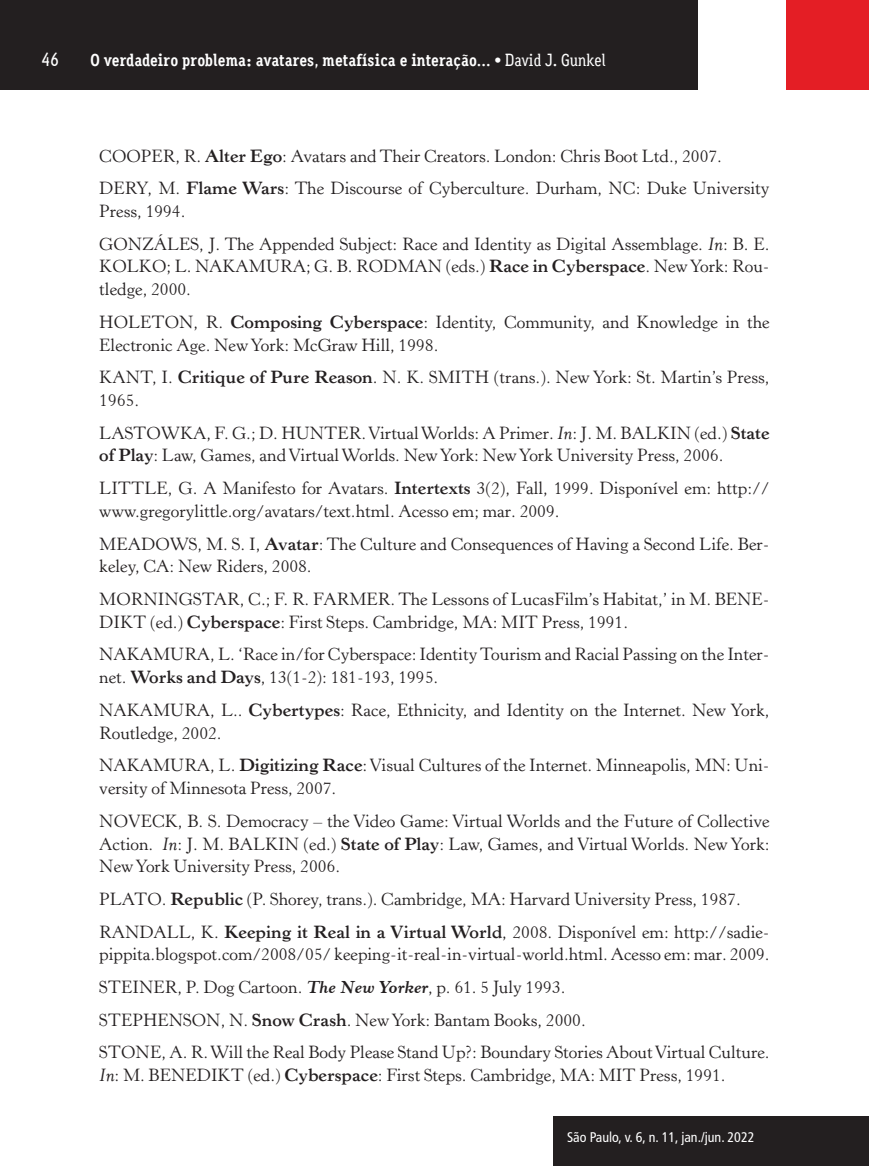
<style>
.page{position:relative;width:869px;height:1166px;background:#fff}
.page>*{position:absolute;margin:0;border:0;box-sizing:border-box;transform-origin:0 0}
.t1{font:500 19.25px "Aaux Office";color:#fff}
.t2{font:17.5px/22.8px "Horley Old Style";color:#231f20}
.t3{font:700 17.5px "Aaux Office";color:#fff}
.t4{font:condensed 14px "Frutiger LT Std";color:#fff}
.s1{font-weight:500}
.s2{font-weight:700}
.s3{font-style:italic}
.s4{font-weight:700;font-style:italic}
</style>
<div class="page">
<div style="left:785px;top:0;width:83px;height:90px;background:#e41e25"></div>
<div style="left:0;top:0;width:697px;height:89px;background:#231f20"></div>
<div style="left:553px;top:1116px;width:314px;height:50px;background:#231f20"></div>
<p class="t1" style="left:42px;top:48px;width:19px">46</p>
<p class="t3" style="left:91px;top:49px;width:516px">O verdadeiro problema: avatares, metafísica e interação... <span class="s1">• David J. Gunkel</span></p>
<p class="t2" style="left:99px;top:140px;width:671px;line-height:32.7px">COOPER, R. <span class="s2">Alter Ego</span>: Avatars and Their Creators. London: Chris Boot Ltd., 2007.<br>DERY, M. <span class="s2">Flame Wars</span>: The Discourse of Cyberculture. Durham, NC: Duke University</p>
<p class="t2" style="left:99px;top:195px;width:671px;line-height:32.7px">Press, 1994.<br>GONZÁLES, J. The Appended Subject: Race and Identity as Digital Assemblage. <span class="s3">In</span>: B. E.</p>
<p class="t2" style="left:99px;top:256px;width:671px">KOLKO; L. NAKAMURA; G. B. RODMAN (eds.) <span class="s2">Race in Cyberspace</span>. New York: Rou&shy;tledge, 2000.</p>
<p class="t2" style="left:99px;top:311px;width:671px">HOLETON, R. <span class="s2">Composing Cyberspace</span>: Identity, Community, and Knowledge in the<br>Electronic Age. New York: McGraw Hill, 1998.</p>
<p class="t2" style="left:99px;top:366px;width:671px">KANT, I. <span class="s2">Critique of Pure Reason</span>. N. K. SMITH (trans.). New York: St. Martin’s Press,<br>1965.</p>
<p class="t2" style="left:99px;top:422px;width:671px">LASTOWKA, F. G.; D. HUNTER. Virtual Worlds: A Primer. <span class="s3">In</span>: J. M. BALKIN (ed.) <span class="s2">State of Play</span>: Law, Games, and Virtual Worlds. New York: New York University Press, 2006.</p>
<p class="t2" style="left:99px;top:477px;width:671px">LITTLE, G. A Manifesto for Avatars. <span class="s2">Intertexts</span> 3(2), Fall, 1999. Disponível em: http:// www.gregorylittle.org/avatars/text.html. Acesso em; mar. 2009.</p>
<p class="t2" style="left:99px;top:533px;width:671px">MEADOWS, M. S. I, <span class="s2">Avatar</span>: The Culture and Consequences of Having a Second Life. Ber&shy;keley, CA: New Riders, 2008.</p>
<p class="t2" style="left:99px;top:588px;width:671px">MORNINGSTAR, C.; F. R. FARMER. The Lessons of LucasFilm’s Habitat,’ in M. BENE-<br>DIKT (ed.) <span class="s2">Cyberspace</span>: First Steps. Cambridge, MA: MIT Press, 1991.</p>
<p class="t2" style="left:99px;top:644px;width:671px">NAKAMURA, L. ‘Race in/for Cyberspace: Identity Tourism and Racial Passing on the Inter&shy;net. <span class="s2">Works and Days</span>, 13(1-2): 181-193, 1995.</p>
<p class="t2" style="left:99px;top:699px;width:671px">NAKAMURA, L.. <span class="s2">Cybertypes</span>: Race, Ethnicity, and Identity on the Internet. New York,<br>Routledge, 2002.</p>
<p class="t2" style="left:99px;top:754px;width:671px">NAKAMURA, L. <span class="s2">Digitizing Race</span>: Visual Cultures of the Internet. Minneapolis, MN: Uni&shy;versity of Minnesota Press, 2007.</p>
<p class="t2" style="left:99px;top:810px;width:671px;text-align:justify">NOVECK, B. S. Democracy – the Video Game: Virtual Worlds and the Future of Collective Action. <span class="s3">In</span>: J. M. BALKIN (ed.) <span class="s2">State of Play</span>: Law, Games, and Virtual Worlds. New York:<br>New York University Press, 2006.</p>
<p class="t2" style="left:99px;top:883px;width:671px;line-height:32.7px">PLATO. <span class="s2">Republic</span> (P. Shorey, trans.). Cambridge, MA: Harvard University Press, 1987.<br>RANDALL, K. <span class="s2">Keeping it Real in a Virtual World</span>, 2008. Disponível em: http://sadie-</p>
<p class="t2" style="left:99px;top:938px;width:671px;line-height:32.7px">pippita.blogspot.com/2008/05/ keeping-it-real-in-virtual-world.html. Acesso em: mar. 2009.<br>STEINER, P. Dog Cartoon. <span class="s4">The New Yorker</span>, p. 61. 5 July 1993.<br>STEPHENSON, N. <span class="s2">Snow Crash</span>. New York: Bantam Books, 2000.<br>STONE, A. R. Will the Real Body Please Stand Up?: Boundary Stories About Virtual Culture.</p>
<p class="t2" style="left:99px;top:1064px;width:627px"><span class="s3">In</span>: M. BENEDIKT (ed.) <span class="s2">Cyberspace</span>: First Steps. Cambridge, MA: MIT Press, 1991.</p>
<p class="t4" style="left:567px;top:1129px;width:189px">São Paulo, v. 6, n. 11, jan./jun. 2022</p>
</div>
